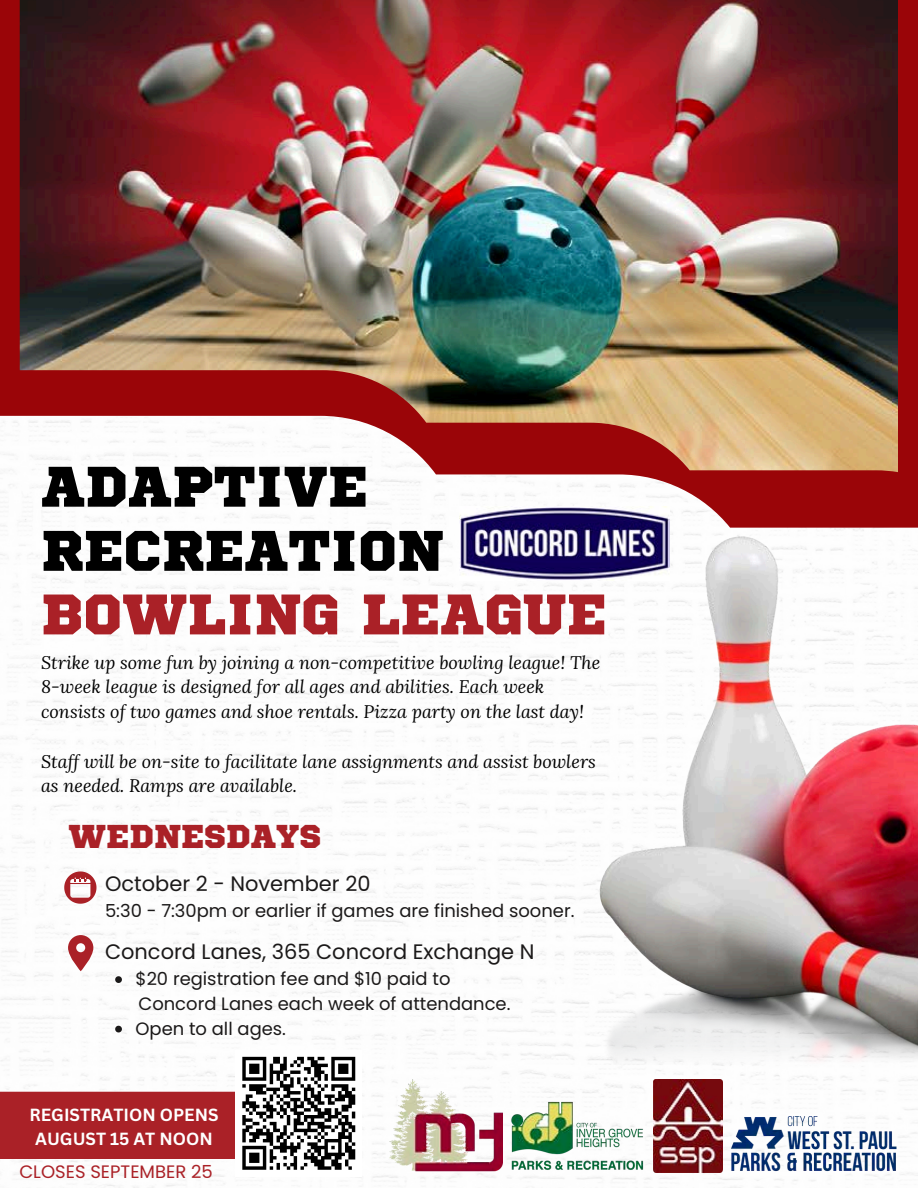
<style>
.page{position:relative;width:918px;height:1188px;background:#fff}
.page>*{position:absolute;margin:0;border:0;box-sizing:border-box;transform-origin:0 0}
.t1{font:57px/64.2px "Sports World";color:#000}
.t2{font:57px "Sports World";color:#aa2127}
.t3{font:32.85px "Sports World";color:#aa2127}
.t4{font:20.85px "Poppins";color:#1b1919}
.t5{font:italic 18px/24.8px "Lora";color:#000}
.t6{font:18px "Poppins";color:#aa2127}
.t7{font:17.85px "Poppins";color:#1b1919}
.t8{font:700 17.1px/23.7px "Canva Sans";color:#fff;text-align:center}
</style>
<div class="page">
<img style="left:0;top:530px;width:918px;height:658px">
<svg style="left:0;top:0;width:918px;height:530px"></svg>
<img style="left:20px;top:0;width:878px;height:472px">
<img style="left:526px;top:537px;width:392px;height:529px">
<svg style="left:64px;top:871px;width:32px;height:33px"></svg>
<svg style="left:68px;top:935px;width:25px;height:36px"></svg>
<div style="left:235px;top:1050px;width:127px;height:127px;background:#fff"></div>
<svg style="left:0;top:1055px;width:356px;height:116px"></svg>
<img style="left:459px;top:507px;width:210px;height:74px">
<img style="left:730px;top:1116px;width:168px;height:57px">
<img style="left:509px;top:1099px;width:137px;height:74px">
<img style="left:389px;top:1079px;width:113px;height:93px">
<img style="left:653px;top:1080px;width:70px;height:93px">
<svg style="left:115px;top:976px;width:7px;height:7px"></svg>
<svg style="left:115px;top:1026px;width:7px;height:6px"></svg>
<h2 class="t1" style="left:41px;top:457px;width:404px">ADAPTIVE<br>RECREATION</h2>
<p class="t2" style="left:41px;top:589px;width:567px">BOWLING LEAGUE</p>
<p class="t5" style="left:41px;top:649px;width:561px">Strike up some fun by joining a non-competitive bowling league! The<br>8-week league is designed for all ages and abilities. Each week consists of two games and shoe rentals. Pizza party on the last day!</p>
<p class="t5" style="left:41px;top:748px;width:556px">Staff will be on-site to facilitate lane assignments and assist bowlers as needed. Ramps are available.</p>
<p class="t3" style="left:69px;top:822px;width:254px">WEDNESDAYS</p>
<p class="t4" style="left:105px;top:869px;width:267px">October 2 - November 20</p>
<h3 class="t7" style="left:105px;top:898px;width:471px">5:30 - 7:30pm or earlier if games are finished sooner.</h3>
<p class="t4" style="left:105px;top:937px;width:431px">Concord Lanes, 365 Concord Exchange N</p>
<p class="t7" style="left:136px;top:966px;width:316px">$20 registration fee and $10 paid to</p>
<p class="t7" style="left:139px;top:991px;width:373px">Concord Lanes each week of attendance.</p>
<p class="t7" style="left:136px;top:1016px;width:152px">Open to all ages.</p>
<p class="t8" style="left:29px;top:1103px;width:191px">REGISTRATION OPENS<br>AUGUST 15 AT NOON</p>
<h4 class="t6" style="left:19px;top:1159px;width:195px">CLOSES SEPTEMBER 25</h4>
</div>
